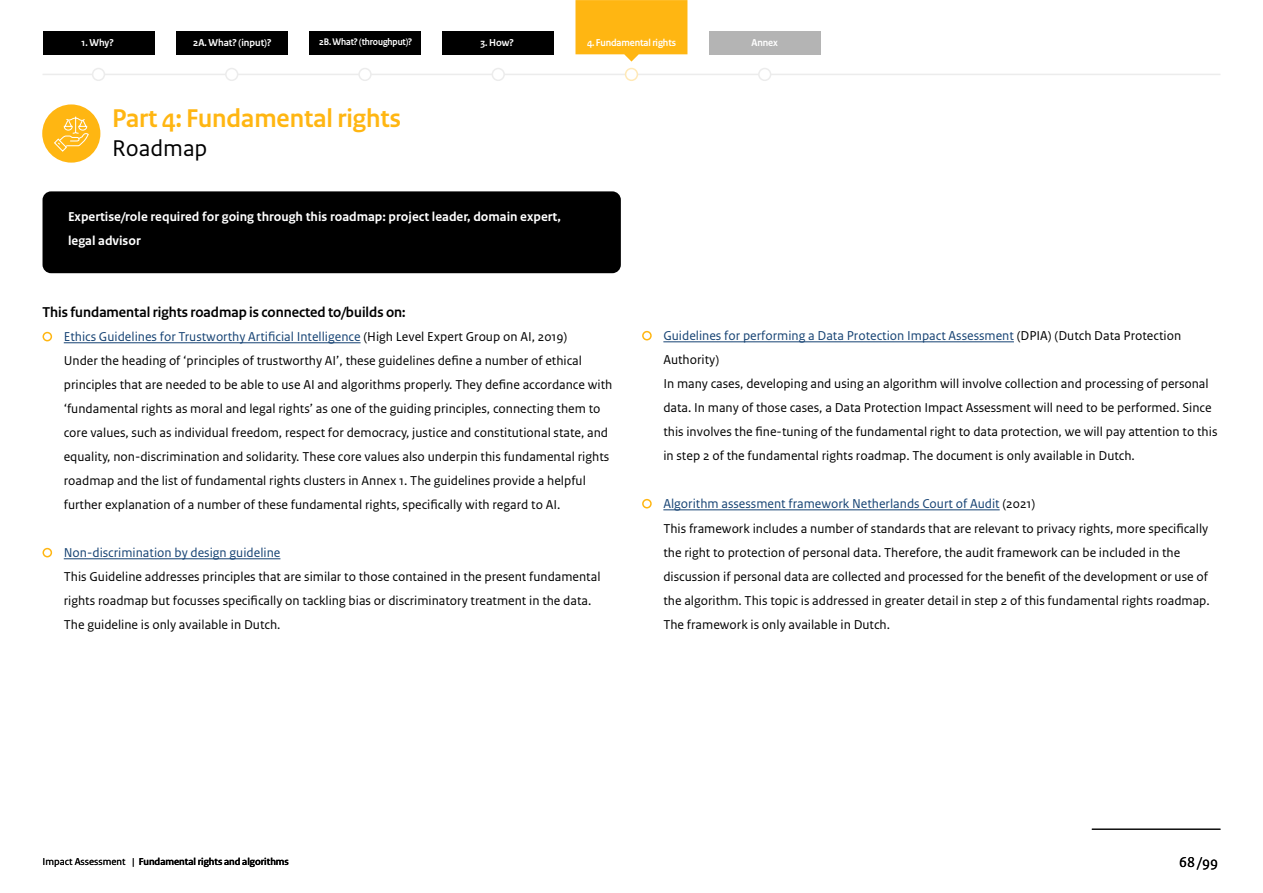
<style>
.page{position:relative;width:1263px;height:893px;background:#fff}
.page>*{position:absolute;margin:0;border:0;box-sizing:border-box;transform-origin:0 0}
.t1{font:700 27px "Rijksoverheid Sans Heading";color:#ffb612}
.t2{font:24px "Rijksoverheid Sans Text";color:#000}
.t3{font:700 15px "Rijksoverheid Sans Heading";color:#000}
.t4{font:15px "Rijksoverheid Sans Text";color:#000}
.t5{font:13.5px/24px "Rijksoverheid Sans Text";color:#000}
.t6{font:13.5px/24px "Rijksoverheid Sans Text";color:#154273}
.t7{font:700 13.5px/24px "Rijksoverheid Sans Text";color:#fff}
.t8{font:700 10.5px "Rijksoverheid Sans Heading";letter-spacing:-.01em;color:#fff}
.t9{font:700 10.5px "Rijksoverheid Sans Heading";color:#000}
.t10{font:700 10.05px "Rijksoverheid Sans Heading";letter-spacing:-.01em;color:#fff;scale:.95 1}
.s1{color:#000}
.s2{font-family:"Rijksoverheid Sans Text";font-weight:400}
</style>
<div class="page">
<hr style="left:43px;top:74px;width:1177px;height:1px;background:#ececec">
<div style="left:43px;top:31px;width:111px;height:23px;background:#000"></div>
<div style="left:709px;top:31px;width:112px;height:23px;background:#b4b4b4"></div>
<div style="left:93px;top:69px;width:11px;height:11px;background:#fff;border-radius:50%"></div>
<div style="left:92px;top:68px;width:13px;height:13px;border:2px solid #ececec;border-radius:50%"></div>
<div style="left:359px;top:69px;width:12px;height:11px;background:#fff;border-radius:50%"></div>
<div style="left:358px;top:68px;width:14px;height:13px;border:2px solid #ececec;border-radius:50%"></div>
<div style="left:226px;top:69px;width:12px;height:11px;background:#fff;border-radius:50%"></div>
<div style="left:225px;top:68px;width:13px;height:13px;border:2px solid #ececec;border-radius:50%"></div>
<div style="left:492px;top:69px;width:12px;height:11px;background:#fff;border-radius:50%"></div>
<div style="left:492px;top:68px;width:13px;height:13px;border:2px solid #ececec;border-radius:50%"></div>
<div style="left:759px;top:69px;width:12px;height:11px;background:#fff;border-radius:50%"></div>
<div style="left:758px;top:68px;width:13px;height:13px;border:2px solid #ececec;border-radius:50%"></div>
<div style="left:309px;top:31px;width:112px;height:23px;background:#000"></div>
<div style="left:176px;top:31px;width:112px;height:23px;background:#000"></div>
<div style="left:442px;top:31px;width:112px;height:23px;background:#000"></div>
<hr style="left:1092px;top:829px;width:128px;height:1px;background:#000">
<div style="left:626px;top:69px;width:11px;height:11px;background:#fff;border-radius:50%"></div>
<div style="left:625px;top:68px;width:13px;height:13px;border:2px solid #ffe9b7;border-radius:50%"></div>
<svg style="left:575px;top:0;width:112px;height:62px;background:#ffbe2e"></svg>
<div style="left:43px;top:191px;width:578px;height:82px;background:#000;border-radius:9px"></div>
<hr style="left:64px;top:342px;width:297px;height:1px;background:#154273">
<hr style="left:64px;top:558px;width:216px;height:1px;background:#154273">
<div style="left:43px;top:332px;width:9px;height:9px;border:2px solid #ffb612;border-radius:50%"></div>
<div style="left:43px;top:548px;width:9px;height:9px;border:2px solid #ffb612;border-radius:50%"></div>
<hr style="left:663px;top:341px;width:351px;height:1px;background:#154273">
<hr style="left:663px;top:509px;width:337px;height:1px;background:#154273">
<div style="left:642px;top:331px;width:10px;height:9px;border:2px solid #ffb612;border-radius:50%"></div>
<div style="left:642px;top:499px;width:10px;height:9px;border:2px solid #ffb612;border-radius:50%"></div>
<div style="left:42px;top:104px;width:58px;height:59px;background:#ffb612;border-radius:50%"></div>
<svg style="left:54px;top:116px;width:35px;height:36px"></svg>
<p class="t8" style="left:82px;top:36px;width:34px">1. Why?</p>
<p class="t8" style="left:193px;top:36px;width:80px">2A. What? (input)?</p>
<p class="t10" style="left:319px;top:36px;width:99px">2B. What? (throughput)?</p>
<p class="t8" style="left:480px;top:36px;width:35px">3. How?</p>
<p class="t8" style="left:752px;top:37px;width:28px">Annex</p>
<p class="t8" style="left:587px;top:37px;width:90px">4. Fundamental rights</p>
<h1 class="t1" style="left:112px;top:103px;width:290px">Part 4: Fundamental rights</h1>
<h2 class="t2" style="left:112px;top:134px;width:97px">Roadmap</h2>
<p class="t7" style="left:68px;top:205px;width:494px">Expertise/role required for going through this roadmap: project leader, domain expert, legal advisor</p>
<h3 class="t3" style="left:43px;top:304px;width:365px">This fundamental rights roadmap is connected to/builds on:</h3>
<p class="t6" style="left:64px;top:325px;width:505px">Ethics Guidelines for Trustworthy Artificial Intelligence <span class="s1">(High Level Expert Group on AI, 2019)</span></p>
<p class="t5" style="left:64px;top:349px;width:550px">Under the heading of ‘principles of trustworthy AI’, these guidelines define a number of ethical principles that are needed to be able to use AI and algorithms properly. They define accordance with ‘fundamental rights as moral and legal rights’ as one of the guiding principles, connecting them to core values, such as individual freedom, respect for democracy, justice and constitutional state, and equality, non-discrimination and solidarity. These core values also underpin this fundamental rights roadmap and the list of fundamental rights clusters in Annex 1. The guidelines provide a helpful further explanation of a number of these fundamental rights, specifically with regard to AI.</p>
<p class="t6" style="left:64px;top:541px;width:218px">Non-discrimination by design guideline</p>
<p class="t5" style="left:64px;top:565px;width:538px">This Guideline addresses principles that are similar to those contained in the present fundamental rights roadmap but focusses specifically on tackling bias or discriminatory treatment in the data.<br>The guideline is only available in Dutch.</p>
<p class="t6" style="left:663px;top:324px;width:519px">Guidelines for performing a Data Protection Impact Assessment <span class="s1">(DPIA) (Dutch Data Protection<br>Authority)</span></p>
<p class="t5" style="left:663px;top:372px;width:556px">In many cases, developing and using an algorithm will involve collection and processing of personal data. In many of those cases, a Data Protection Impact Assessment will need to be performed. Since this involves the fine-tuning of the fundamental right to data protection, we will pay attention to this in step 2 of the fundamental rights roadmap. The document is only available in Dutch.</p>
<p class="t6" style="left:663px;top:492px;width:373px">Algorithm assessment framework Netherlands Court of Audit <span class="s1">(2021)</span></p>
<p class="t5" style="left:663px;top:516px;width:548px">This framework includes a number of standards that are relevant to privacy rights, more specifically the right to protection of personal data. Therefore, the audit framework can be included in the discussion if personal data are collected and processed for the benefit of the development or use of the algorithm. This topic is addressed in greater detail in step 2 of this fundamental rights roadmap.<br>The framework is only available in Dutch.</p>
<p class="t9" style="left:43px;top:856px;width:248px"><span class="s2">Impact Assessment |</span> Fundamental rights and algorithms</p>
<p class="t4" style="left:1179px;top:854px;width:40px">68 /99</p>
</div>
